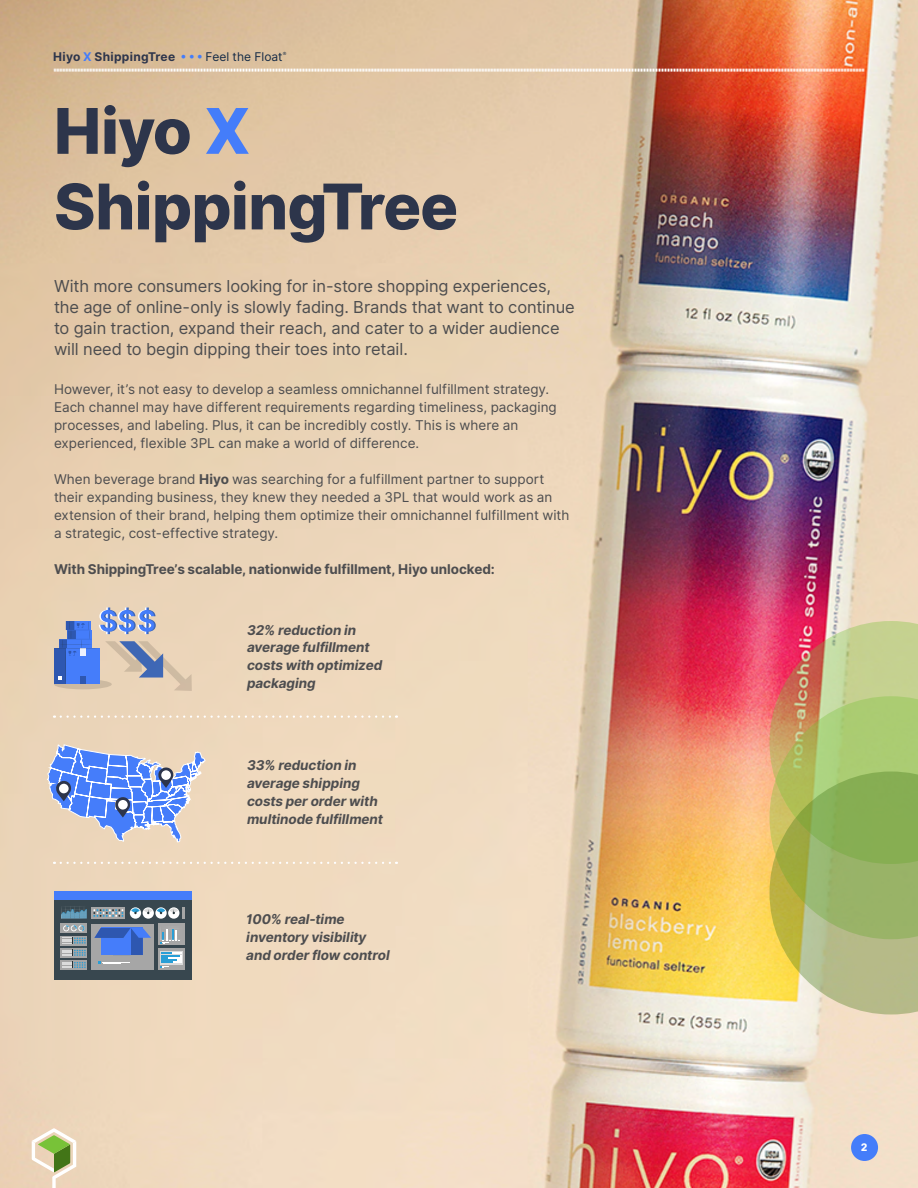
<style>
.page{position:relative;width:918px;height:1188px;background:#fff}
.page>*{position:absolute;margin:0;border:0;box-sizing:border-box;transform-origin:0 0}
.t1{font:800 63px/75.6px "Inter";letter-spacing:-.015em;color:#2d354b}
.t2{font:16.5px/21px "Inter";letter-spacing:-.005em;color:#4d4d4f}
.t3{font:13.5px/18px "Inter";letter-spacing:.005em;color:#4d4d4f}
.t4{font:italic 700 13.5px/18px "Inter";letter-spacing:-.005em;color:#4d4d4f}
.t5{font:700 13.5px "Inter";color:#4d4d4f}
.t6{font:700 12px "Inter";letter-spacing:.02em;color:#2d354b}
.t7{font:700 10.5px "Avenir Next";color:#fff}
.t8{font:700 4.35px "Inter";color:#142a46}
.s1{color:#447dfa}
.s2{font-weight:400;color:#142a46}
.s3{font-weight:700}
</style>
<div class="page">
<img style="left:0;top:0;width:918px;height:1188px">
<div style="left:851px;top:1134px;width:27px;height:27px;background:#447dfa;border-radius:50%"></div>
<svg style="left:61px;top:716px;width:336px;height:2px"></svg>
<svg style="left:61px;top:862px;width:336px;height:2px"></svg>
<svg style="left:770px;top:621px;width:148px;height:394px;background:#b3b570"></svg>
<svg style="left:32px;top:1128px;width:44px;height:60px"></svg>
<svg style="left:54px;top:68px;width:810px;height:4px;background:#edd3c1"></svg>
<svg style="left:47px;top:744px;width:158px;height:98px;background:#a3b2dd"></svg>
<div style="left:161px;top:770px;width:10px;height:10px;background:#fff;border-radius:5px"></div>
<svg style="left:54px;top:608px;width:138px;height:83px;background:#afb1c2"></svg>
<div style="left:54px;top:891px;width:138px;height:89px;background:#457dfa"></div>
<div style="left:54px;top:900px;width:138px;height:80px;background:#38474f"></div>
<div style="left:92px;top:924px;width:62px;height:46px;background:#a6a6a6"></div>
<svg style="left:98px;top:962px;width:32px;height:2px"></svg>
<div style="left:158px;top:924px;width:27px;height:21px;background:#a6a6a6"></div>
<svg style="left:160px;top:929px;width:20px;height:15px"></svg>
<div style="left:158px;top:949px;width:27px;height:21px;background:#a6a6a6"></div>
<svg style="left:160px;top:951px;width:23px;height:14px"></svg>
<svg style="left:160px;top:953px;width:22px;height:15px"></svg>
<svg style="left:61px;top:936px;width:26px;height:9px"></svg>
<svg style="left:62px;top:938px;width:24px;height:6px"></svg>
<div style="left:61px;top:960px;width:26px;height:10px;background:#a6a6a6"></div>
<svg style="left:62px;top:962px;width:24px;height:6px"></svg>
<svg style="left:61px;top:948px;width:26px;height:9px"></svg>
<svg style="left:62px;top:950px;width:24px;height:6px"></svg>
<div style="left:61px;top:924px;width:26px;height:9px;background:#a6a6a6"></div>
<svg style="left:63px;top:925px;width:22px;height:7px"></svg>
<svg style="left:123px;top:907px;width:2px;height:12px"></svg>
<svg style="left:61px;top:906px;width:62px;height:13px"></svg>
<div style="left:130px;top:907px;width:11px;height:12px;background:#fff;border-radius:50%"></div>
<svg style="left:131px;top:907px;width:54px;height:12px"></svg>
<svg style="left:94px;top:928px;width:57px;height:27px"></svg>
<p class="t6" style="left:53px;top:47px;width:231px">Hiyo <span class="s1">X</span> ShippingTree <span class="s1">• • •</span> <span class="s2">Feel the Float</span></p>
<p class="t8" style="left:283px;top:50px;width:5px">®</p>
<h1 class="t1" style="left:54px;top:94px;width:406px">Hiyo <span class="s1">X<br></span>ShippingTree</h1>
<p class="t2" style="left:54px;top:276px;width:522px">With more consumers looking for in-store shopping experiences, the age of online-only is slowly fading. Brands that want to continue to gain traction, expand their reach, and cater to a wider audience will need to begin dipping their toes into retail.</p>
<p class="t3" style="left:54px;top:381px;width:504px">However, it’s not easy to develop a seamless omnichannel fulfillment strategy.<br>Each channel may have different requirements regarding timeliness, packaging processes, and labeling. Plus, it can be incredibly costly. This is where an experienced, flexible 3PL can make a world of difference.</p>
<p class="t3" style="left:54px;top:471px;width:517px">When beverage brand <span class="s3">Hiyo</span> was searching for a fulfillment partner to support their expanding business, they knew they needed a 3PL that would work as an extension of their brand, helping them optimize their omnichannel fulfillment with a strategic, cost-effective strategy.</p>
<p class="t5" style="left:54px;top:560px;width:442px">With ShippingTree’s scalable, nationwide fulfillment, Hiyo unlocked:</p>
<p class="t4" style="left:247px;top:621px;width:137px">32% reduction in average fulfillment costs with optimized packaging</p>
<p class="t4" style="left:247px;top:757px;width:138px">33% reduction in average shipping costs per order with multinode fulfillment</p>
<p class="t4" style="left:246px;top:910px;width:145px">100% real-time inventory visibility and order flow control</p>
<p class="t7" style="left:861px;top:1138px;width:8px">2</p>
</div>
